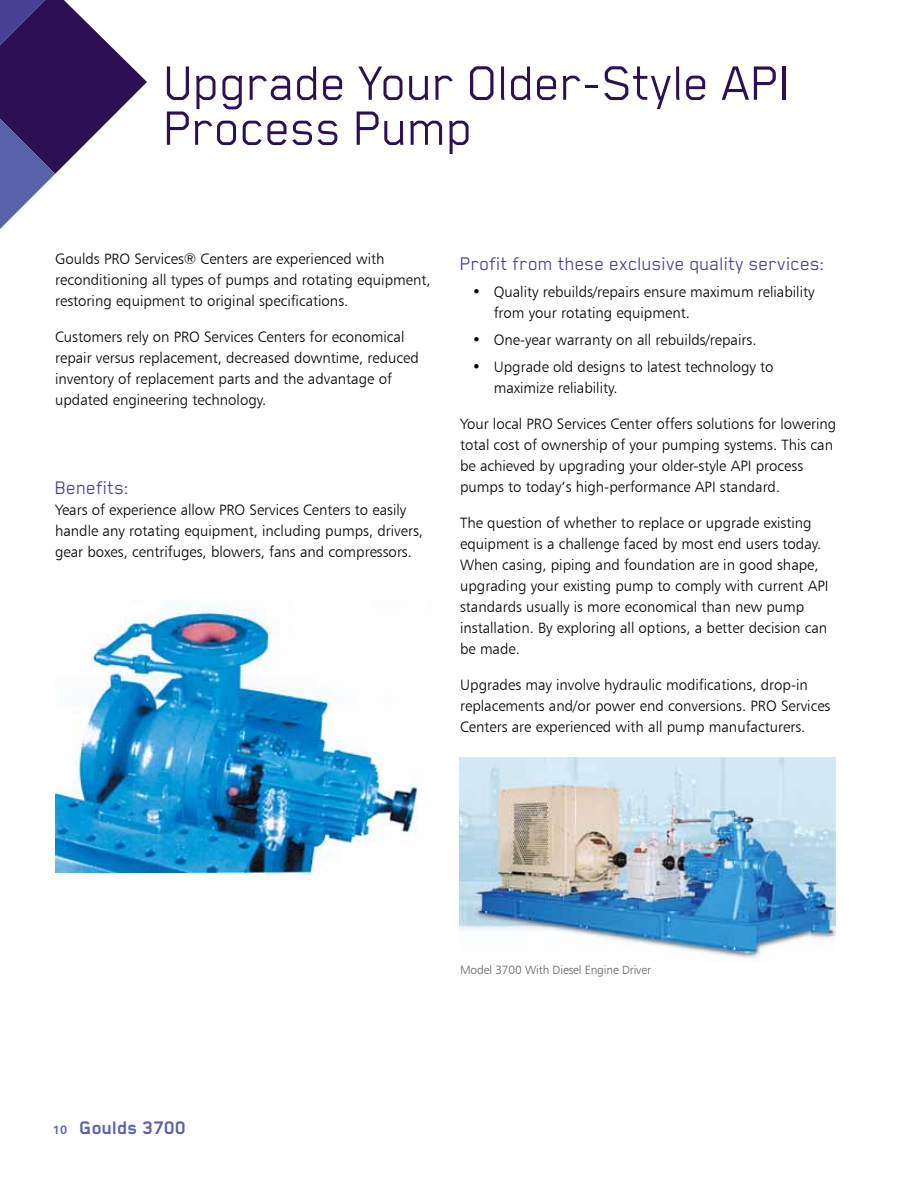
<style>
.page{position:relative;width:918px;height:1188px;background:#fff}
.page>*{position:absolute;margin:0;border:0;box-sizing:border-box;transform-origin:0 0}
.t1{font:55.5px/45px "Blender Pro";letter-spacing:-.01em;color:#2b1054}
.t2{font:21px "Blender Pro";color:#464193}
.t3{font:700 21px "Blender Pro";color:#5862a9}
.t4{font:15px/21px "Humanist 777 BT Light B";color:#000}
.t5{font:12px "Humanist 777 BT Light B";letter-spacing:-.01em;color:#636466}
.s1{font-family:"Humanist 777 BT Bold B";font-weight:400;font-size:12px}
</style>
<div class="page">
<svg style="left:0;top:0;width:147px;height:229px"></svg>
<img style="left:55px;top:603px;width:363px;height:269px">
<img style="left:459px;top:757px;width:377px;height:205px">
<h1 class="t1" style="left:164px;top:65px;width:629px">Upgrade Your Older-Style API<br>Process Pump</h1>
<p class="t4" style="left:55px;top:248px;width:377px">Goulds PRO Services® Centers are experienced with reconditioning all types of pumps and rotating equipment, restoring equipment to original specifications.</p>
<p class="t4" style="left:55px;top:328px;width:365px">Customers rely on PRO Services Centers for economical repair versus replacement, decreased downtime, reduced inventory of replacement parts and the advantage of updated engineering technology.</p>
<h2 class="t2" style="left:55px;top:482px;width:76px">Benefits:</h2>
<p class="t4" style="left:55px;top:499px;width:370px">Years of experience allow PRO Services Centers to easily handle any rotating equipment, including pumps, drivers, gear boxes, centrifuges, blowers, fans and compressors.</p>
<h2 class="t2" style="left:460px;top:257px;width:366px">Profit from these exclusive quality services:</h2>
<p class="t4" style="left:494px;top:281px;width:322px;text-indent:-21px">• Quality rebuilds/repairs ensure maximum reliability from your rotating equipment.</p>
<p class="t4" style="left:472px;top:329px;width:286px">• One-year warranty on all rebuilds/repairs.</p>
<p class="t4" style="left:494px;top:356px;width:281px;text-indent:-21px">• Upgrade old designs to latest technology to maximize reliability.</p>
<p class="t4" style="left:460px;top:414px;width:378px">Your local PRO Services Center offers solutions for lowering total cost of ownership of your pumping systems. This can be achieved by upgrading your older-style API process pumps to today’s high-performance API standard.</p>
<p class="t4" style="left:460px;top:512px;width:370px">The question of whether to replace or upgrade existing equipment is a challenge faced by most end users today.<br>When casing, piping and foundation are in good shape, upgrading your existing pump to comply with current API standards usually is more economical than new pump installation. By exploring all options, a better decision can be made.</p>
<p class="t4" style="left:460px;top:674px;width:372px">Upgrades may involve hydraulic modifications, drop-in replacements and/or power end conversions. PRO Services<br>Centers are experienced with all pump manufacturers.</p>
<h2 class="t3" style="left:53px;top:1114px;width:135px"><span class="s1">10</span> Goulds 3700</h2>
<p class="t5" style="left:460px;top:963px;width:192px">Model 3700 With Diesel Engine Driver</p>
</div>
